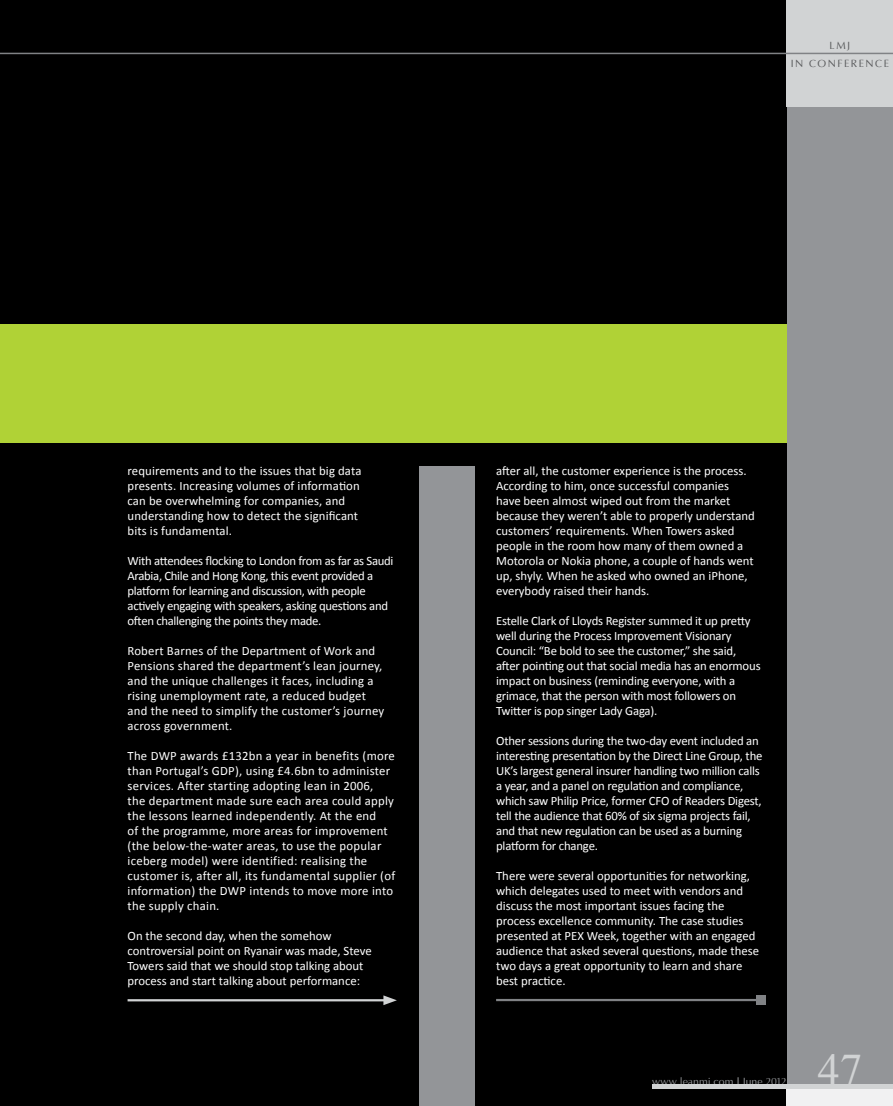
<style>
.page{position:relative;width:893px;height:1106px;background:#939598}
.page>*{position:absolute;margin:0;border:0;box-sizing:border-box;transform-origin:0 0}
.t1{font:45px "Times New Roman";color:#d1d3d4}
.t2{font:12.75px/15px "Calibri";color:#fff}
.t3{font:12.75px/15px "Calibri";letter-spacing:.02em;color:#fff}
.t4{font:12.75px/15px "Calibri";letter-spacing:-.025em;color:#fff}
.t5{font:10.5px "Opulent";color:#939598}
.t6{font:10.5px/18px "Opulent";letter-spacing:.14em;color:#58595b;text-align:center}
.s1{color:#d1d3d4}
</style>
<div class="page">
<div style="left:334px;top:0;width:225px;height:466px;background:#000"></div>
<div style="left:0;top:0;width:418px;height:1106px;background:#000"></div>
<div style="left:475px;top:0;width:312px;height:1106px;background:#000"></div>
<div style="left:787px;top:0;width:106px;height:106px;background:#d1d3d4"></div>
<hr style="left:0;top:53px;width:893px;height:1px;background:#808285">
<div style="left:0;top:324px;width:787px;height:119px;background:#b0d236"></div>
<div style="left:787px;top:1086px;width:106px;height:20px;background:#f1f1f2"></div>
<hr style="left:653px;top:1084px;width:240px;height:4px;background:#d1d3d4">
<hr style="left:128px;top:999px;width:260px;height:2px;background:#d1d3d4">
<svg style="left:383px;top:995px;width:14px;height:10px"></svg>
<hr style="left:496px;top:998px;width:265px;height:3px;background:#808285">
<div style="left:756px;top:995px;width:9px;height:9px;background:#808285"></div>
<p class="t6" style="left:791px;top:37px;width:100px">LMJ<br>IN CONFERENCE</p>
<p class="t2" style="left:128px;top:462px;width:235px">requirements and to the issues that big data presents. Increasing volumes of information can be overwhelming for companies, and understanding how to detect the significant bits is fundamental.</p>
<p class="t4" style="left:128px;top:552px;width:267px">With attendees flocking to London from as far as Saudi Arabia, Chile and Hong Kong, this event provided a platform for learning and discussion, with people actively engaging with speakers, asking questions and often challenging the points they made.</p>
<p class="t2" style="left:128px;top:642px;width:258px">Robert Barnes of the Department of Work and Pensions shared the department’s lean journey, and the unique challenges it faces, including a rising unemployment rate, a reduced budget and the need to simplify the customer’s journey across government.</p>
<p class="t3" style="left:128px;top:747px;width:269px">The DWP awards £132bn a year in benefits (more than Portugal’s GDP), using £4.6bn to administer services. After starting adopting lean in 2006,<br>the department made sure each area could apply the lessons learned independently. At the end<br>of the programme, more areas for improvement (the below-the-water areas, to use the popular iceberg model) were identified: realising the customer is, after all, its fundamental supplier (of information) the DWP intends to move more into the supply chain.</p>
<p class="t2" style="left:128px;top:927px;width:246px">On the second day, when the somehow controversial point on Ryanair was made, Steve Towers said that we should stop talking about process and start talking about performance:</p>
<p class="t2" style="left:496px;top:462px;width:260px">after all, the customer experience is the process.<br>According to him, once successful companies have been almost wiped out from the market because they weren’t able to properly understand customers’ requirements. When Towers asked people in the room how many of them owned a Motorola or Nokia phone, a couple of hands went up, shyly. When he asked who owned an iPhone, everybody raised their hands.</p>
<p class="t2" style="left:496px;top:612px;width:266px">Estelle Clark of Lloyds Register summed it up pretty well during the Process Improvement Visionary Council: “Be bold to see the customer,” she said, after pointing out that social media has an enormous impact on business (reminding everyone, with a grimace, that the person with most followers on Twitter is pop singer Lady Gaga).</p>
<p class="t2" style="left:496px;top:732px;width:268px">Other sessions during the two-day event included an interesting presentation by the Direct Line Group, the UK’s largest general insurer handling two million calls a year, and a panel on regulation and compliance, which saw Philip Price, former CFO of Readers Digest, tell the audience that 60% of six sigma projects fail, and that new regulation can be used as a burning platform for change.</p>
<p class="t2" style="left:496px;top:867px;width:264px">There were several opportunities for networking, which delegates used to meet with vendors and discuss the most important issues facing the process excellence community. The case studies presented at PEX Week, together with an engaged audience that asked several questions, made these two days a great opportunity to learn and share best practice.</p>
<p class="t5" style="left:652px;top:1075px;width:136px">www.leanmj.com <span class="s1">|</span> June 2012</p>
<h1 class="t1" style="left:817px;top:1039px;width:46px">47</h1>
</div>
